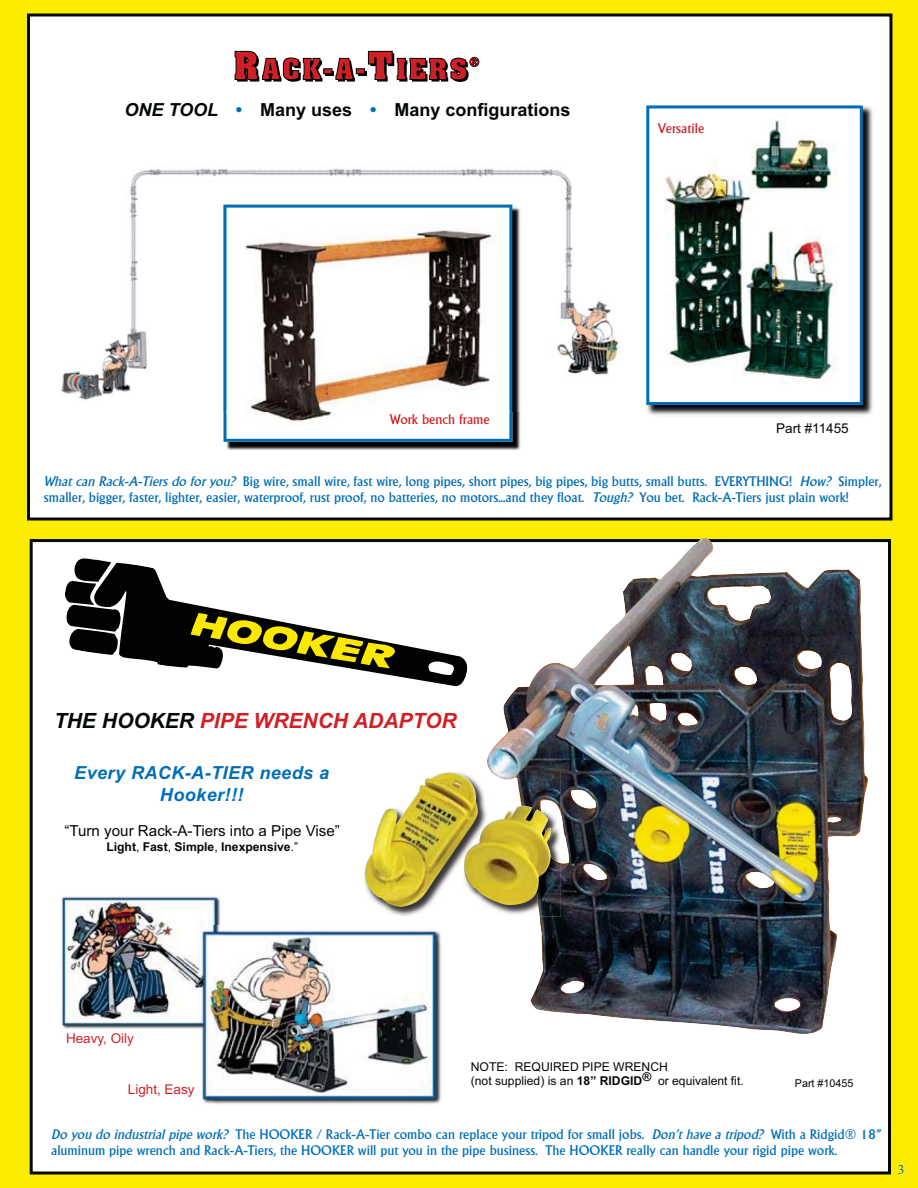
<style>
.page{position:relative;width:918px;height:1188px;background:#fced00}
.page>*{position:absolute;margin:0;border:0;box-sizing:border-box;transform-origin:0 0}
.t1{font:italic 700 21px "Arial";color:#d02026}
.t2{font:700 18px "Arial";color:#030806}
.t3{font:italic 700 18px/21.6px "Arial";letter-spacing:.025em;color:#006eb7;text-align:center}
.t4{font:15.15px "Arial";color:#030806}
.t5{font:13.5px/16.2px "Alberta";color:#006eb7}
.t6{font:13.5px "Alberta";color:#d02026}
.t7{font:13.5px "Arial";color:#d02026}
.t8{font:13.5px "Arial";color:#030806}
.t9{font:13.5px "Times New Roman";color:#006eb7}
.t10{font:12.15px/14.5px "Arial";color:#030806}
.t11{font:700 12.15px "Arial";color:#030806}
.t12{font:10.8px "Arial";color:#030806}
.s1{font-style:italic}
.s2{color:#006eb7}
.s3{color:#030806}
.s4{font-weight:400}
.s5{font-weight:700}
</style>
<div class="page">
<div style="left:31px;top:541px;width:859px;height:632px;background:#fff"></div>
<svg style="left:119px;top:563px;width:349px;height:124px"></svg>
<svg style="left:191px;top:613px;width:204px;height:55px"></svg>
<svg style="left:428px;top:659px;width:26px;height:16px"></svg>
<svg style="left:65px;top:558px;width:57px;height:97px"></svg>
<img style="left:487px;top:538px;width:381px;height:496px">
<img style="left:383px;top:771px;width:107px;height:146px">
<img style="left:490px;top:771px;width:71px;height:146px">
<img style="left:364px;top:772px;width:188px;height:136px">
<img style="left:61px;top:895px;width:160px;height:134px">
<div style="left:28px;top:15px;width:863px;height:504px;background:#fff"></div>
<div style="left:27px;top:14px;width:866px;height:507px;border:3px solid #030806"></div>
<img style="left:226px;top:411px;width:295px;height:39px">
<svg style="left:224px;top:411px;width:288px;height:31px"></svg>
<img style="left:647px;top:106px;width:226px;height:310px">
<img style="left:650px;top:109px;width:209px;height:292px">
<div style="left:646px;top:105px;width:217px;height:300px;border:3px solid #006eb7"></div>
<img style="left:61px;top:168px;width:194px;height:243px">
<img style="left:255px;top:168px;width:317px;height:42px">
<img style="left:557px;top:210px;width:63px;height:165px">
<img style="left:512px;top:207px;width:9px;height:204px">
<img style="left:224px;top:205px;width:288px;height:206px">
<div style="left:326px;top:71px;width:8px;height:5px;background:#010202"></div>
<div style="left:358px;top:71px;width:8px;height:5px;background:#010202"></div>
<svg style="left:234px;top:50px;width:88px;height:32px"></svg>
<div style="left:324px;top:69px;width:8px;height:5px;background:#d02026"></div>
<div style="left:323px;top:68px;width:10px;height:6px;border:1px solid #010202"></div>
<svg style="left:335px;top:57px;width:20px;height:25px"></svg>
<div style="left:356px;top:69px;width:8px;height:5px;background:#d02026"></div>
<div style="left:356px;top:68px;width:9px;height:6px;border:1px solid #010202"></div>
<svg style="left:367px;top:50px;width:112px;height:32px"></svg>
<img style="left:202px;top:930px;width:239px;height:174px">
<img style="left:197px;top:925px;width:27px;height:108px">
<h2 class="t2" style="left:125px;top:99px;width:448px"><span class="s1">ONE TOOL</span> <span class="s2">•</span> Many uses <span class="s2">•</span> Many configurations</h2>
<p class="t6" style="left:658px;top:123px;width:48px">Versatile</p>
<p class="t6" style="left:390px;top:414px;width:101px">Work bench frame</p>
<p class="t8" style="left:776px;top:423px;width:74px">Part #11455</p>
<p class="t5" style="left:44px;top:474px;width:839px"><span class="s1">What can Rack-A-Tiers do for you?</span> Big wire, small wire, fast wire, long pipes, short pipes, big pipes, big butts, small butts. EVERYTHING! <span class="s1">How?</span> Simpler, smaller, bigger, faster, lighter, easier, waterproof, rust proof, no batteries, no motors...and they float. <span class="s1">Tough?</span> You bet. Rack-A-Tiers just plain work!</p>
<h1 class="t1" style="left:54px;top:708px;width:404px"><span class="s3">THE HOOKER</span> PIPE WRENCH ADAPTOR</h1>
<h2 class="t3" style="left:74px;top:762px;width:256px">Every RACK-A-TIER needs a<br>Hooker!!!</h2>
<p class="t4" style="left:64px;top:825px;width:277px">“Turn your Rack-A-Tiers into a Pipe Vise”</p>
<p class="t11" style="left:106px;top:839px;width:193px">Light<span class="s4">,</span> Fast<span class="s4">,</span> Simple<span class="s4">,</span> Inexpensive<span class="s4">.”</span></p>
<p class="t7" style="left:66px;top:1033px;width:70px">Heavy, Oily</p>
<p class="t7" style="left:128px;top:1084px;width:68px">Light, Easy</p>
<p class="t10" style="left:471px;top:1060px;width:274px">NOTE: REQUIRED PIPE WRENCH<br>(not supplied) is an <span class="s5">18” RIDGID</span><sup>®</sup> or equivalent fit.</p>
<p class="t12" style="left:795px;top:1079px;width:60px">Part #10455</p>
<p class="t5" style="left:51px;top:1127px;width:832px"><span class="s1">Do you do industrial pipe work?</span> The HOOKER / Rack-A-Tier combo can replace your tripod for small jobs. <span class="s1">Don’t have a tripod?</span> With a Ridgid® 18” aluminum pipe wrench and Rack-A-Tiers, the HOOKER will put you in the pipe business. The HOOKER really can handle your rigid pipe work.</p>
<p class="t9" style="left:898px;top:1162px;width:8px">3</p>
</div>
